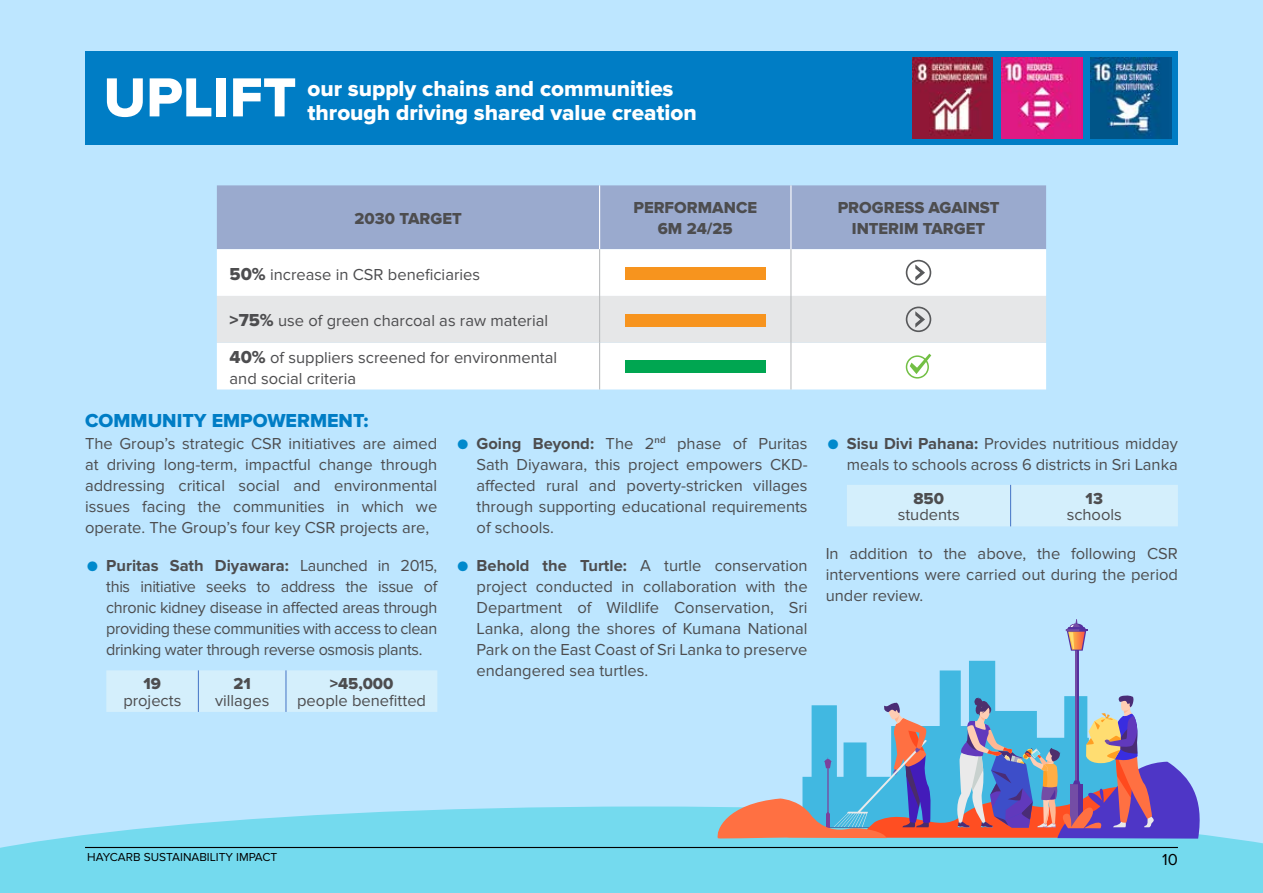
<style>
.page{position:relative;width:1263px;height:893px;background:#bde6ff}
.page>*{position:absolute;margin:0;border:0;box-sizing:border-box;transform-origin:0 0}
.t1{font:57px "Proxima Nova Extrabld";color:#fff}
.t2{font:22.5px "Proxima Nova Extrabld";color:#fff}
.t3{font:19.5px "Proxima Nova Extrabld";color:#007dc5}
.t4{font:16.5px/21px "Proxima Nova";color:#4d4d4f;text-align:justify}
.t5{font:16.5px/21px "Proxima Nova Extrabld";color:#4d4d4f;text-align:center}
.t6{font:16.5px "Proxima Nova";color:#000}
.t7{font:12px "Proxima Nova";color:#000}
.s1{font-family:"Proxima Nova Extrabld";font-size:18px}
.s2{color:#0089cc}
.s3{font-weight:700}
</style>
<div class="page">
<svg style="left:0;top:806px;width:1263px;height:87px;background:#7bdaef"></svg>
<svg style="left:939px;top:661px;width:57px;height:34px;fill:#41b8e1"></svg>
<hr style="left:1075px;top:647px;width:4px;height:163px;background:#56309e">
<hr style="left:1075px;top:647px;width:2px;height:163px;background:#744da5">
<hr style="left:1066px;top:629px;width:21px;height:2px;background:#56309e">
<svg style="left:1066px;top:619px;width:20px;height:32px"></svg>
<svg style="left:716px;top:695px;width:489px;height:144px"></svg>
<div style="left:85px;top:51px;width:1093px;height:94px;background:#007dc5"></div>
<div style="left:106px;top:670px;width:331px;height:42px;background:#d4effc"></div>
<hr style="left:198px;top:670px;width:1px;height:42px;background:#4473c5">
<hr style="left:286px;top:670px;width:1px;height:42px;background:#4473c5">
<div style="left:847px;top:485px;width:331px;height:41px;background:#d4effc"></div>
<hr style="left:1010px;top:485px;width:1px;height:41px;background:#4473c5">
<div style="left:217px;top:185px;width:829px;height:64px;background:#9aaace"></div>
<div style="left:217px;top:249px;width:829px;height:140px;background:#fff"></div>
<hr style="left:599px;top:185px;width:1px;height:64px;background:#fff">
<hr style="left:790px;top:185px;width:1px;height:64px;background:#fff">
<hr style="left:599px;top:249px;width:1px;height:47px;background:#bcbec0">
<hr style="left:790px;top:249px;width:1px;height:47px;background:#bcbec0">
<hr style="left:599px;top:343px;width:1px;height:46px;background:#bcbec0">
<hr style="left:790px;top:343px;width:1px;height:46px;background:#bcbec0">
<div style="left:625px;top:267px;width:141px;height:13px;background:#f7941e"></div>
<svg style="left:906px;top:260px;width:25px;height:25px"></svg>
<div style="left:217px;top:296px;width:829px;height:47px;background:#e6e7e8"></div>
<div style="left:625px;top:360px;width:141px;height:13px;background:#00a651"></div>
<svg style="left:906px;top:354px;width:25px;height:25px"></svg>
<img style="left:912px;top:57px;width:81px;height:81px">
<img style="left:1001px;top:57px;width:81px;height:81px">
<img style="left:1091px;top:57px;width:80px;height:81px">
<hr style="left:85px;top:847px;width:1093px;height:1px;background:#000">
<h1 class="t1" style="left:103px;top:65px;width:194px">UPLIFT</h1>
<h2 class="t2" style="left:307px;top:75px;width:368px">our supply chains and communities</h2>
<h2 class="t2" style="left:307px;top:99px;width:391px">through driving shared value creation</h2>
<p class="t5" style="left:355px;top:208px;width:109px">2030 TARGET</p>
<p class="t5" style="left:633px;top:198px;width:125px">PERFORMANCE<br>6M 24/25</p>
<p class="t5" style="left:838px;top:198px;width:163px">PROGRESS AGAINST<br>INTERIM TARGET</p>
<p class="t4" style="left:230px;top:264px;width:252px"><span class="s1">50%</span> increase in CSR beneficiaries</p>
<p class="t4" style="left:230px;top:303px;width:329px;line-height:36.3px"><span class="s1">&gt;75%</span> use of green charcoal as raw material<br><span class="s1">40%</span> of suppliers screened for environmental</p>
<p class="t4" style="left:230px;top:368px;width:128px">and social criteria</p>
<p class="t3" style="left:85px;top:409px;width:285px">COMMUNITY EMPOWERMENT:</p>
<p class="t4" style="left:85px;top:433px;width:354px">The Group’s strategic CSR initiatives are aimed at driving long-term, impactful change through addressing critical social and environmental issues facing the communities in which we operate. The Group’s four key CSR projects are,</p>
<p class="t4" style="left:106px;top:556px;width:333px;text-indent:-19px"><span class="s2">●</span> <span class="s3">Puritas Sath Diyawara:</span> Launched in 2015, this initiative seeks to address the issue of chronic kidney disease in affected areas through providing these communities with access to clean drinking water through reverse osmosis plants.</p>
<p class="t5" style="left:144px;top:674px;width:19px">19</p>
<p class="t4" style="left:123px;top:690px;width:60px">projects</p>
<p class="t5" style="left:233px;top:674px;width:19px">21</p>
<p class="t4" style="left:215px;top:690px;width:56px">villages</p>
<p class="t5" style="left:330px;top:674px;width:65px">&gt;45,000</p>
<p class="t4" style="left:297px;top:690px;width:130px">people benefitted</p>
<p class="t4" style="left:477px;top:433px;width:333px;text-indent:-19px"><span class="s2">●</span> <span class="s3">Going Beyond:</span> The 2<sup>nd</sup> phase of Puritas Sath Diyawara, this project empowers CKD&shy;affected rural and poverty-stricken villages through supporting educational requirements of schools.</p>
<p class="t4" style="left:477px;top:556px;width:333px;text-indent:-20px"><span class="s2">●</span> <span class="s3">Behold the Turtle:</span> A turtle conservation project conducted in collaboration with the Department of Wildlife Conservation, Sri Lanka, along the shores of Kumana National Park on the East Coast of Sri Lanka to preserve endangered sea turtles.</p>
<p class="t4" style="left:827px;top:433px;width:352px;text-align:right"><span class="s2">●</span> <span class="s3">Sisu Divi Pahana:</span> Provides nutritious midday meals to schools across 6 districts in Sri Lanka</p>
<p class="t5" style="left:913px;top:488px;width:32px">850</p>
<p class="t4" style="left:898px;top:505px;width:64px">students</p>
<p class="t5" style="left:1086px;top:488px;width:19px">13</p>
<p class="t4" style="left:1067px;top:505px;width:57px">schools</p>
<p class="t4" style="left:826px;top:543px;width:354px">In addition to the above, the following CSR interventions were carried out during the period under review.</p>
<p class="t7" style="left:87px;top:850px;width:192px">HAYCARB SUSTAINABILITY IMPACT</p>
<p class="t6" style="left:1162px;top:850px;width:17px">10</p>
</div>
